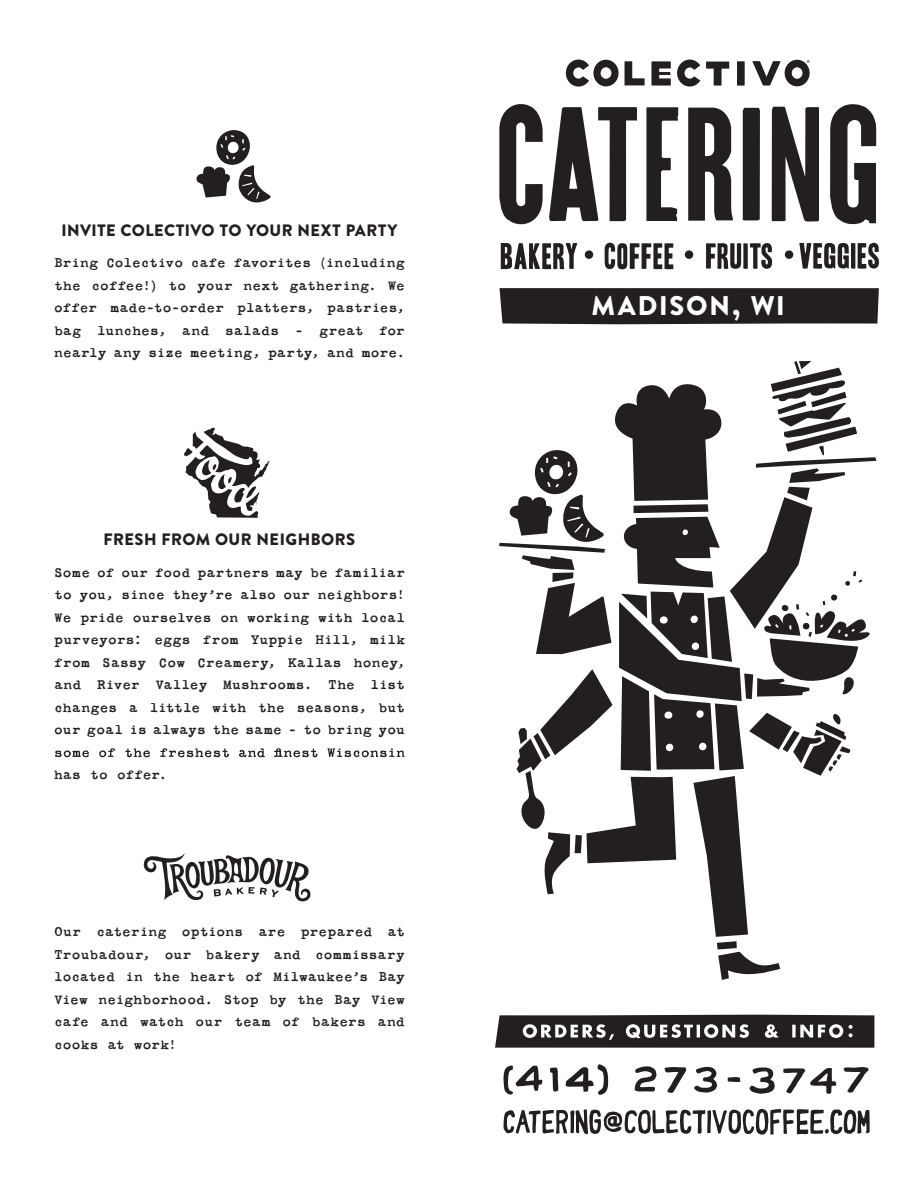
<style>
.page{position:relative;width:918px;height:1188px;background:#fff}
.page>*{position:absolute;margin:0;border:0;box-sizing:border-box;transform-origin:0 0}
.t1{font:900 27px "Brandon Text";letter-spacing:.07em;color:#fff}
.t2{font:900 16.5px "Brandon Text";letter-spacing:.03em;color:#231f20}
.t3{font:15px/22.5px "Secret Service Typewriter RR";letter-spacing:.01em;color:#231f20;text-align:justify}
</style>
<div class="page">
<div style="left:500px;top:288px;width:379px;height:36px;background:#231f20"></div>
<svg style="left:55px;top:748px;width:350px;height:9px"></svg>
<svg style="left:143px;top:853px;width:168px;height:48px"></svg>
<svg style="left:706px;top:62px;width:23px;height:24px"></svg>
<svg style="left:651px;top:61px;width:20px;height:25px"></svg>
<svg style="left:677px;top:60px;width:23px;height:27px"></svg>
<svg style="left:566px;top:60px;width:79px;height:27px"></svg>
<svg style="left:737px;top:61px;width:8px;height:25px"></svg>
<svg style="left:752px;top:60px;width:58px;height:26px"></svg>
<svg style="left:830px;top:104px;width:47px;height:120px"></svg>
<svg style="left:772px;top:107px;width:47px;height:115px"></svg>
<svg style="left:646px;top:107px;width:32px;height:114px"></svg>
<div style="left:743px;top:108px;width:17px;height:112px;background:#231f20"></div>
<svg style="left:549px;top:107px;width:88px;height:114px"></svg>
<svg style="left:688px;top:108px;width:45px;height:113px"></svg>
<svg style="left:499px;top:104px;width:44px;height:120px"></svg>
<svg style="left:503px;top:1065px;width:40px;height:30px"></svg>
<svg style="left:550px;top:1067px;width:9px;height:25px"></svg>
<svg style="left:566px;top:1064px;width:42px;height:31px"></svg>
<svg style="left:635px;top:1066px;width:22px;height:26px"></svg>
<svg style="left:664px;top:1067px;width:22px;height:26px"></svg>
<svg style="left:694px;top:1066px;width:23px;height:27px"></svg>
<svg style="left:750px;top:1067px;width:25px;height:27px"></svg>
<svg style="left:844px;top:1067px;width:25px;height:26px"></svg>
<svg style="left:783px;top:1068px;width:54px;height:26px"></svg>
<svg style="left:727px;top:1077px;width:13px;height:5px"></svg>
<svg style="left:503px;top:1108px;width:367px;height:27px"></svg>
<svg style="left:495px;top:1015px;width:379px;height:33px;background:#474445"></svg>
<svg style="left:501px;top:243px;width:76px;height:26px"></svg>
<div style="left:585px;top:250px;width:8px;height:9px;background:#231f20;border-radius:50%"></div>
<svg style="left:605px;top:243px;width:68px;height:26px"></svg>
<div style="left:685px;top:250px;width:8px;height:9px;background:#231f20;border-radius:50%"></div>
<div style="left:785px;top:250px;width:8px;height:9px;background:#231f20;border-radius:50%"></div>
<svg style="left:196px;top:130px;width:75px;height:73px"></svg>
<svg style="left:499px;top:361px;width:377px;height:619px"></svg>
<svg style="left:706px;top:243px;width:66px;height:26px"></svg>
<svg style="left:799px;top:243px;width:80px;height:26px"></svg>
<svg style="left:184px;top:428px;width:85px;height:90px"></svg>
<p class="t2" style="left:61px;top:218px;width:337px">INVITE COLECTIVO TO YOUR NEXT PARTY</p>
<p class="t3" style="left:54px;top:251px;width:353px">Bring Colectivo cafe favorites (including the coffee!) to your next gathering. We offer made-to-order platters, pastries, bag lunches, and salads - great for nearly any size meeting, party, and more.</p>
<p class="t2" style="left:104px;top:528px;width:253px">FRESH FROM OUR NEIGHBORS</p>
<p class="t3" style="left:54px;top:561px;width:353px">Some of our food partners may be familiar to you, since they’re also our neighbors!<br>We pride ourselves on working with local purveyors: eggs from Yuppie Hill, milk from Sassy Cow Creamery, Kallas honey, and River Valley Mushrooms. The list changes a little with the seasons, but our goal is always the same - to bring you</p>
<p class="t3" style="left:54px;top:763px;width:115px">has to offer.</p>
<p class="t3" style="left:54px;top:920px;width:353px">Our catering options are prepared at Troubadour, our bakery and commissary located in the heart of Milwaukee’s Bay View neighborhood. Stop by the Bay View cafe and watch our team of bakers and cooks at work!</p>
<h1 class="t1" style="left:592px;top:287px;width:195px">MADISON, WI</h1>
</div>
